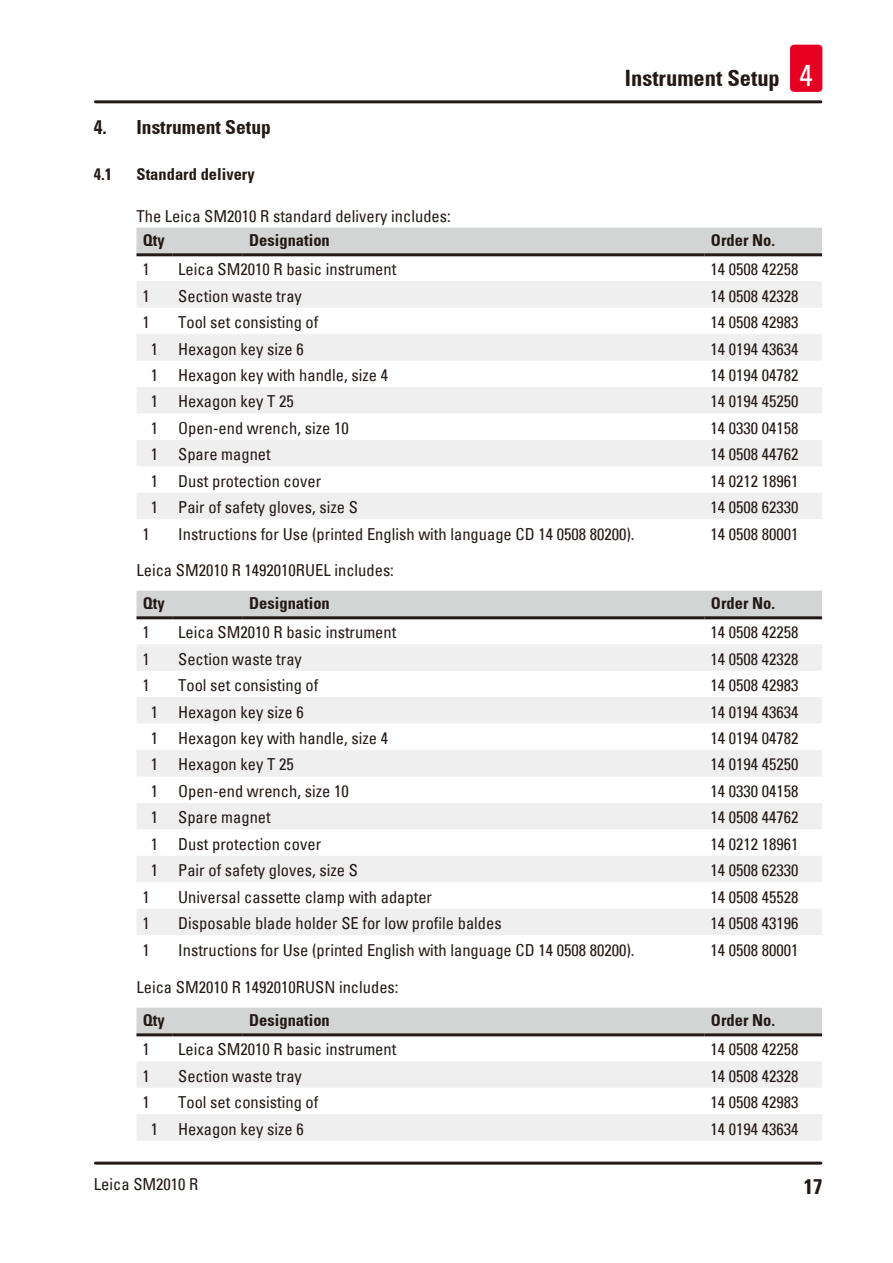
<style>
.page{position:relative;width:893px;height:1263px;background:#fff}
.page>*{position:absolute;margin:0;border:0;box-sizing:border-box;transform-origin:0 0}
.t1{font:700 condensed 22.5px "Univers";color:#231916}
.t2{font:700 condensed 21px "Univers";color:#231916}
.t3{font:700 condensed 19.5px "Univers";color:#231916}
.Table_text{font:condensed 16.5px "Univers";color:#231916}
.Table_for_paragraph{font:condensed 16.5px "Univers";color:#231916}
.Table_heading{font:700 condensed 16.5px "Univers";color:#231916}
.Table_text_center{font:condensed 16.5px "Univers";color:#231916}
.s1{font-weight:400;font-size:30px;color:#fff}
</style>
<div class="page">
<hr style="left:95px;top:100px;width:726px;height:3px;background:#231916">
<hr style="left:95px;top:1161px;width:726px;height:3px;background:#231916">
<div style="left:790px;top:45px;width:32px;height:47px;background:#e60021;border-radius:4px"></div>
<div style="left:136px;top:228px;width:686px;height:25px;background:#d3d4d4"></div>
<svg style="left:137px;top:281px;width:685px;height:238px;fill:#efeff0"></svg>
<hr style="left:136px;top:253px;width:36px;height:3px;background:#231916">
<hr style="left:172px;top:253px;width:71px;height:3px;background:#231916">
<hr style="left:243px;top:253px;width:462px;height:3px;background:#231916">
<hr style="left:705px;top:253px;width:117px;height:3px;background:#231916">
<div style="left:136px;top:591px;width:686px;height:25px;background:#d3d4d4"></div>
<svg style="left:137px;top:644px;width:685px;height:291px;fill:#efeff0"></svg>
<hr style="left:136px;top:616px;width:36px;height:3px;background:#231916">
<hr style="left:172px;top:616px;width:71px;height:3px;background:#231916">
<hr style="left:243px;top:616px;width:462px;height:3px;background:#231916">
<hr style="left:705px;top:616px;width:117px;height:3px;background:#231916">
<div style="left:136px;top:1008px;width:686px;height:25px;background:#d3d4d4"></div>
<svg style="left:137px;top:1061px;width:685px;height:80px;fill:#efeff0"></svg>
<hr style="left:136px;top:1033px;width:36px;height:3px;background:#231916">
<hr style="left:172px;top:1033px;width:71px;height:3px;background:#231916">
<hr style="left:243px;top:1033px;width:462px;height:3px;background:#231916">
<hr style="left:705px;top:1033px;width:117px;height:3px;background:#231916">
<h1 class="t1" style="left:625px;top:65px;width:190px">Instrument Setup <span class="s1">4</span></h1>
<p class="t3" style="left:94px;top:116px;width:178px">4. Instrument Setup</p>
<p class="Table_heading" style="left:94px;top:164px;width:20px">4.1</p>
<p class="Table_heading" style="left:136px;top:164px;width:120px">Standard delivery</p>
<p class="Table_for_paragraph" style="left:136px;top:205px;width:316px">The Leica SM2010 R standard delivery includes:</p>
<p class="Table_heading" style="left:143px;top:230px;width:23px">Qty</p>
<p class="Table_heading" style="left:249px;top:230px;width:82px">Designation</p>
<p class="Table_heading" style="left:711px;top:230px;width:66px">Order No.</p>
<p class="Table_text" style="left:142px;top:259px;width:9px">1</p>
<p class="Table_text" style="left:178px;top:259px;width:220px">Leica SM2010 R basic instrument</p>
<p class="Table_text" style="left:711px;top:259px;width:89px">14 0508 42258</p>
<p class="Table_text" style="left:142px;top:285px;width:9px">1</p>
<p class="Table_text" style="left:178px;top:285px;width:125px">Section waste tray</p>
<p class="Table_text" style="left:711px;top:285px;width:89px">14 0508 42328</p>
<p class="Table_text" style="left:142px;top:312px;width:9px">1</p>
<p class="Table_text" style="left:178px;top:312px;width:142px">Tool set consisting of</p>
<p class="Table_text" style="left:711px;top:312px;width:89px">14 0508 42983</p>
<p class="Table_text_center" style="left:151px;top:338px;width:9px">1</p>
<p class="Table_text" style="left:178px;top:338px;width:127px">Hexagon key size 6</p>
<p class="Table_text" style="left:711px;top:338px;width:89px">14 0194 43634</p>
<p class="Table_text_center" style="left:151px;top:365px;width:9px">1</p>
<p class="Table_text" style="left:178px;top:365px;width:211px">Hexagon key with handle, size 4</p>
<p class="Table_text" style="left:711px;top:365px;width:89px">14 0194 04782</p>
<p class="Table_text_center" style="left:151px;top:391px;width:9px">1</p>
<p class="Table_text" style="left:178px;top:391px;width:117px">Hexagon key T 25</p>
<p class="Table_text" style="left:711px;top:391px;width:89px">14 0194 45250</p>
<p class="Table_text_center" style="left:151px;top:418px;width:9px">1</p>
<p class="Table_text" style="left:178px;top:418px;width:172px">Open-end wrench, size 10</p>
<p class="Table_text" style="left:711px;top:418px;width:89px">14 0330 04158</p>
<p class="Table_text_center" style="left:151px;top:444px;width:9px">1</p>
<p class="Table_text" style="left:178px;top:444px;width:94px">Spare magnet</p>
<p class="Table_text" style="left:711px;top:444px;width:89px">14 0508 44762</p>
<p class="Table_text_center" style="left:151px;top:470px;width:9px">1</p>
<p class="Table_text" style="left:178px;top:470px;width:144px">Dust protection cover</p>
<p class="Table_text" style="left:711px;top:470px;width:89px">14 0212 18961</p>
<p class="Table_text_center" style="left:151px;top:497px;width:9px">1</p>
<p class="Table_text" style="left:178px;top:497px;width:181px">Pair of safety gloves, size S</p>
<p class="Table_text" style="left:711px;top:497px;width:89px">14 0508 62330</p>
<p class="Table_text" style="left:142px;top:523px;width:9px">1</p>
<p class="Table_text" style="left:178px;top:523px;width:458px">Instructions for Use (printed English with language CD 14 0508 80200).</p>
<p class="Table_text" style="left:711px;top:523px;width:89px">14 0508 80001</p>
<p class="Table_for_paragraph" style="left:136px;top:560px;width:259px">Leica SM2010 R 1492010RUEL includes:</p>
<p class="Table_heading" style="left:143px;top:593px;width:23px">Qty</p>
<p class="Table_heading" style="left:249px;top:593px;width:82px">Designation</p>
<p class="Table_heading" style="left:711px;top:593px;width:66px">Order No.</p>
<p class="Table_text" style="left:142px;top:622px;width:9px">1</p>
<p class="Table_text" style="left:178px;top:622px;width:220px">Leica SM2010 R basic instrument</p>
<p class="Table_text" style="left:711px;top:622px;width:89px">14 0508 42258</p>
<p class="Table_text" style="left:142px;top:648px;width:9px">1</p>
<p class="Table_text" style="left:178px;top:648px;width:125px">Section waste tray</p>
<p class="Table_text" style="left:711px;top:648px;width:89px">14 0508 42328</p>
<p class="Table_text" style="left:142px;top:675px;width:9px">1</p>
<p class="Table_text" style="left:178px;top:675px;width:142px">Tool set consisting of</p>
<p class="Table_text" style="left:711px;top:675px;width:89px">14 0508 42983</p>
<p class="Table_text_center" style="left:151px;top:701px;width:9px">1</p>
<p class="Table_text" style="left:178px;top:701px;width:127px">Hexagon key size 6</p>
<p class="Table_text" style="left:711px;top:701px;width:89px">14 0194 43634</p>
<p class="Table_text_center" style="left:151px;top:728px;width:9px">1</p>
<p class="Table_text" style="left:178px;top:728px;width:211px">Hexagon key with handle, size 4</p>
<p class="Table_text" style="left:711px;top:728px;width:89px">14 0194 04782</p>
<p class="Table_text_center" style="left:151px;top:754px;width:9px">1</p>
<p class="Table_text" style="left:178px;top:754px;width:117px">Hexagon key T 25</p>
<p class="Table_text" style="left:711px;top:754px;width:89px">14 0194 45250</p>
<p class="Table_text_center" style="left:151px;top:780px;width:9px">1</p>
<p class="Table_text" style="left:178px;top:780px;width:172px">Open-end wrench, size 10</p>
<p class="Table_text" style="left:711px;top:780px;width:89px">14 0330 04158</p>
<p class="Table_text_center" style="left:151px;top:807px;width:9px">1</p>
<p class="Table_text" style="left:178px;top:807px;width:94px">Spare magnet</p>
<p class="Table_text" style="left:711px;top:807px;width:89px">14 0508 44762</p>
<p class="Table_text_center" style="left:151px;top:833px;width:9px">1</p>
<p class="Table_text" style="left:178px;top:833px;width:144px">Dust protection cover</p>
<p class="Table_text" style="left:711px;top:833px;width:89px">14 0212 18961</p>
<p class="Table_text_center" style="left:151px;top:860px;width:9px">1</p>
<p class="Table_text" style="left:178px;top:860px;width:181px">Pair of safety gloves, size S</p>
<p class="Table_text" style="left:711px;top:860px;width:89px">14 0508 62330</p>
<p class="Table_text" style="left:142px;top:886px;width:9px">1</p>
<p class="Table_text" style="left:178px;top:886px;width:255px">Universal cassette clamp with adapter</p>
<p class="Table_text" style="left:711px;top:886px;width:89px">14 0508 45528</p>
<p class="Table_text" style="left:142px;top:913px;width:9px">1</p>
<p class="Table_text" style="left:178px;top:913px;width:325px">Disposable blade holder SE for low profile baldes</p>
<p class="Table_text" style="left:711px;top:913px;width:89px">14 0508 43196</p>
<p class="Table_text" style="left:142px;top:939px;width:9px">1</p>
<p class="Table_text" style="left:178px;top:939px;width:458px">Instructions for Use (printed English with language CD 14 0508 80200).</p>
<p class="Table_text" style="left:711px;top:939px;width:89px">14 0508 80001</p>
<p class="Table_for_paragraph" style="left:136px;top:977px;width:264px">Leica SM2010 R 1492010RUSN includes:</p>
<p class="Table_heading" style="left:143px;top:1010px;width:23px">Qty</p>
<p class="Table_heading" style="left:249px;top:1010px;width:82px">Designation</p>
<p class="Table_heading" style="left:711px;top:1010px;width:66px">Order No.</p>
<p class="Table_text" style="left:142px;top:1039px;width:9px">1</p>
<p class="Table_text" style="left:178px;top:1039px;width:220px">Leica SM2010 R basic instrument</p>
<p class="Table_text" style="left:711px;top:1039px;width:89px">14 0508 42258</p>
<p class="Table_text" style="left:142px;top:1065px;width:9px">1</p>
<p class="Table_text" style="left:178px;top:1065px;width:125px">Section waste tray</p>
<p class="Table_text" style="left:711px;top:1065px;width:89px">14 0508 42328</p>
<p class="Table_text" style="left:142px;top:1092px;width:9px">1</p>
<p class="Table_text" style="left:178px;top:1092px;width:142px">Tool set consisting of</p>
<p class="Table_text" style="left:711px;top:1092px;width:89px">14 0508 42983</p>
<p class="Table_text_center" style="left:151px;top:1118px;width:9px">1</p>
<p class="Table_text" style="left:178px;top:1118px;width:127px">Hexagon key size 6</p>
<p class="Table_text" style="left:711px;top:1118px;width:89px">14 0194 43634</p>
<p class="Table_text" style="left:94px;top:1173px;width:106px">Leica SM2010 R</p>
<p class="t2" style="left:804px;top:1173px;width:20px">17</p>
</div>
